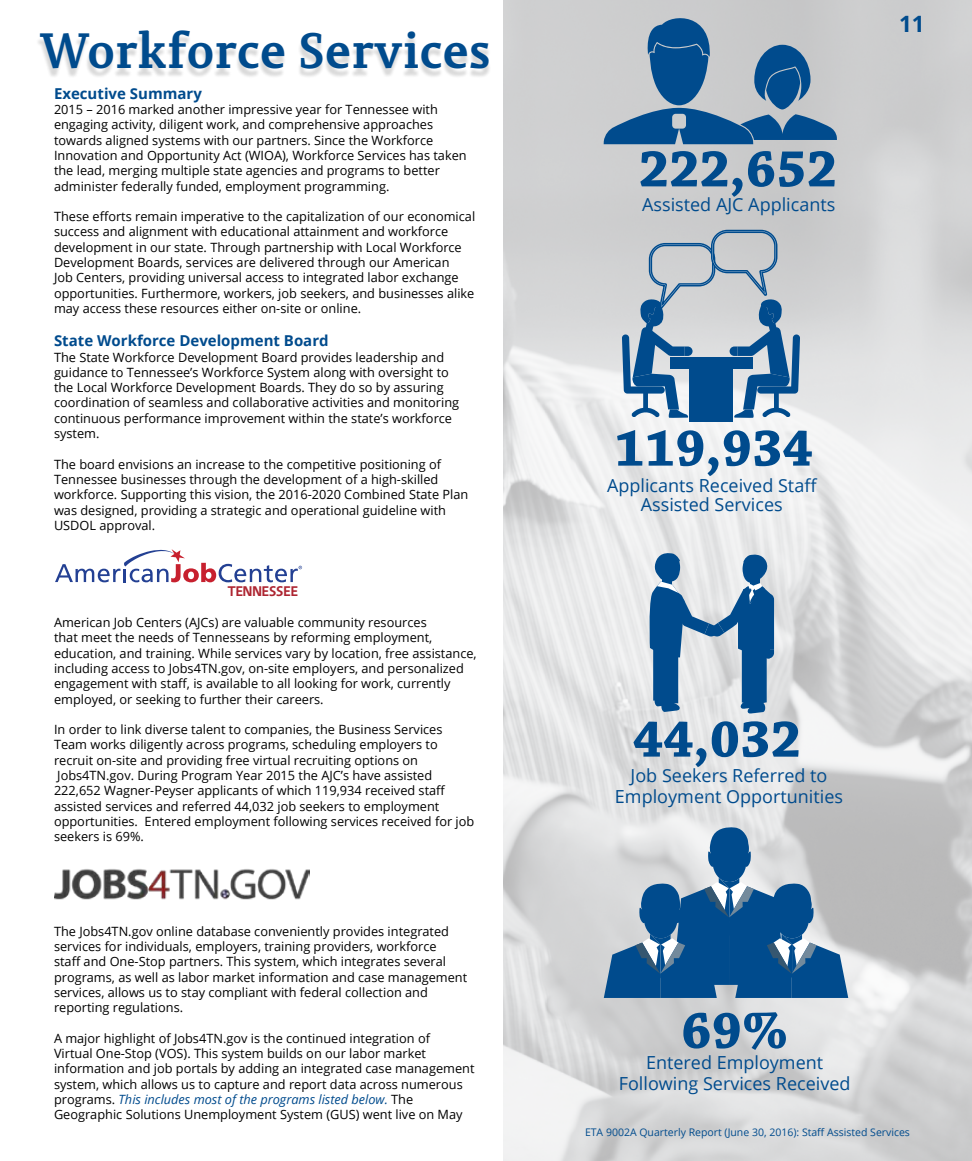
<style>
.page{position:relative;width:972px;height:1161px;background:#fff}
.page>*{position:absolute;margin:0;border:0;box-sizing:border-box;transform-origin:0 0}
.t1{font:700 54px "Chaparral Pro";color:#004b8d}
.t2{font:700 49.5px "Permian Slab Serif Typeface";letter-spacing:-.005em;color:#004b8d}
.t3{font:700 22.5px "Open Sans";color:#004b8d}
.t4{font:18px/21px "Open Sans";color:#004b8d;text-align:center}
.t5{font:700 15px "Open Sans";color:#004b8d}
.t6{font:700 14.25px "Vegur";color:#ad2531}
.t7{font:12.75px/15.3px "Open Sans";color:#000}
.t8{font:10.5px "Open Sans";color:#004b8d}
.s1{font-style:italic;color:#004b8d}
</style>
<div class="page">
<div style="left:36px;top:35px;width:455px;height:44px;background:#000;opacity:.15"></div>
<img style="left:55px;top:869px;width:255px;height:31px">
<svg style="left:55px;top:549px;width:247px;height:33px"></svg>
<svg style="left:604px;top:12px;width:233px;height:132px;background:#7a98b2"></svg>
<div style="left:703px;top:794px;width:27px;height:23px;background:#dedfe0"></div>
<svg style="left:700px;top:789px;width:13px;height:11px"></svg>
<svg style="left:648px;top:551px;width:126px;height:163px;background:#7fa1be"></svg>
<svg style="left:604px;top:827px;width:244px;height:171px;background:#698fb1"></svg>
<div style="left:689px;top:363px;width:44px;height:59px;background:#004b8d"></div>
<svg style="left:622px;top:229px;width:178px;height:189px;background:#8fa8bf"></svg>
<h2 class="t2" style="left:40px;top:9px;width:452px">Workforce Services</h2>
<p class="t5" style="left:54px;top:83px;width:149px">Executive Summary</p>
<p class="t7" style="left:54px;top:101px;width:414px">2015 – 2016 marked another impressive year for Tennessee with engaging activity, diligent work, and comprehensive approaches towards aligned systems with our partners. Since the Workforce Innovation and Opportunity Act (WIOA), Workforce Services has taken the lead, merging multiple state agencies and programs to better administer federally funded, employment programming.</p>
<p class="t7" style="left:54px;top:209px;width:423px">These efforts remain imperative to the capitalization of our economical success and alignment with educational attainment and workforce development in our state. Through partnership with Local Workforce Development Boards, services are delivered through our American<br>Job Centers, providing universal access to integrated labor exchange opportunities. Furthermore, workers, job seekers, and businesses alike may access these resources either on-site or online.</p>
<p class="t5" style="left:54px;top:330px;width:276px">State Workforce Development Board</p>
<p class="t7" style="left:54px;top:349px;width:407px">The State Workforce Development Board provides leadership and guidance to Tennessee’s Workforce System along with oversight to the Local Workforce Development Boards. They do so by assuring coordination of seamless and collaborative activities and monitoring continuous performance improvement within the state’s workforce system.</p>
<p class="t7" style="left:54px;top:456px;width:416px">The board envisions an increase to the competitive positioning of Tennessee businesses through the development of a high-skilled workforce. Supporting this vision, the 2016-2020 Combined State Plan was designed, providing a strategic and operational guideline with USDOL approval.</p>
<p class="t6" style="left:228px;top:584px;width:72px">TENNESSEE</p>
<p class="t7" style="left:54px;top:614px;width:424px">American Job Centers (AJCs) are valuable community resources<br>that meet the needs of Tennesseans by reforming employment, education, and training. While services vary by location, free assistance, including access to Jobs4TN.gov, on-site employers, and personalized engagement with staff, is available to all looking for work, currently employed, or seeking to further their careers.</p>
<p class="t7" style="left:54px;top:722px;width:422px">In order to link diverse talent to companies, the Business Services Team works diligently across programs, scheduling employers to recruit on-site and providing free virtual recruiting options on Jobs4TN.gov. During Program Year 2015 the AJC’s have assisted 222,652 Wagner-Peyser applicants of which 119,934 received staff assisted services and referred 44,032 job seekers to employment opportunities. Entered employment following services received for job seekers is 69%.</p>
<p class="t7" style="left:54px;top:923px;width:415px">The Jobs4TN.gov online database conveniently provides integrated services for individuals, employers, training providers, workforce<br>staff and One-Stop partners. This system, which integrates several programs, as well as labor market information and case management services, allows us to stay compliant with federal collection and reporting regulations.</p>
<p class="t7" style="left:54px;top:1030px;width:422px">A major highlight of Jobs4TN.gov is the continued integration of<br>Virtual One-Stop (VOS). This system builds on our labor market information and job portals by adding an integrated case management system, which allows us to capture and report data across numerous programs. <span class="s1">This includes most of the programs listed below.</span> The Geographic Solutions Unemployment System (GUS) went live on May</p>
<h1 class="t1" style="left:639px;top:138px;width:200px">222,652</h1>
<h3 class="t4" style="left:642px;top:193px;width:195px">Assisted AJC Applicants</h3>
<h3 class="t3" style="left:899px;top:8px;width:27px">11</h3>
<h1 class="t1" style="left:614px;top:417px;width:200px">119,934</h1>
<h3 class="t4" style="left:607px;top:475px;width:212px;line-height:19.5px">Applicants Received Staff<br>Assisted Services</h3>
<h1 class="t1" style="left:633px;top:708px;width:170px">44,032</h1>
<h3 class="t4" style="left:615px;top:765px;width:230px">Job Seekers Referred to<br>Employment Opportunities</h3>
<h1 class="t1" style="left:681px;top:999px;width:108px">69%</h1>
<h3 class="t4" style="left:619px;top:1073px;width:233px">Following Services Received</h3>
<h3 class="t4" style="left:646px;top:1051px;width:179px">Entered Employment</h3>
<p class="t8" style="left:585px;top:1125px;width:327px">ETA 9002A Quarterly Report (June 30, 2016): Staff Assisted Services</p>
</div>
